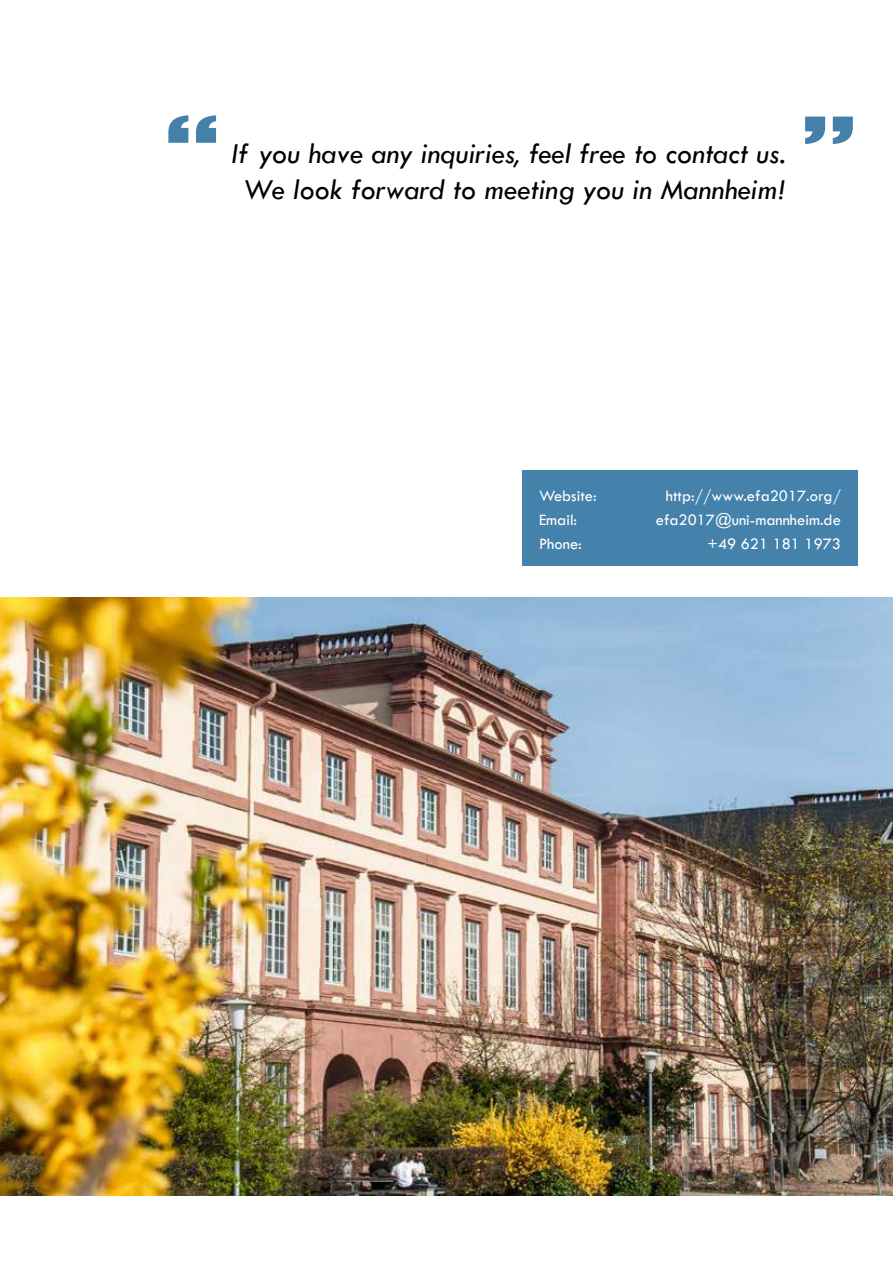
<style>
.page{position:relative;width:893px;height:1263px;background:#fff}
.page>*{position:absolute;margin:0;border:0;box-sizing:border-box;transform-origin:0 0}
.t1{font:120px "Playbill";color:#4480aa;scale:2 1}
.t2{font:italic 30px/36px "Tw Cen";color:#000;text-align:center}
.t3{font:16.5px "Tw Cen";color:#fff}
</style>
<div class="page">
<img style="left:0;top:597px;width:893px;height:598px">
<div style="left:522px;top:470px;width:336px;height:96px;background:#4481ab"></div>
<h1 class="t1" style="left:159px;top:97px;width:34px">“</h1>
<h1 class="t1" style="left:796px;top:97px;width:34px">”</h1>
<h2 class="t2" style="left:230px;top:135px;width:557px">If you have any inquiries, feel free to contact us.<br>We look forward to meeting you in Mannheim!</h2>
<p class="t3" style="left:539px;top:486px;width:59px">Website:</p>
<p class="t3" style="left:666px;top:486px;width:177px">http://www.efa2017.org/</p>
<p class="t3" style="left:539px;top:510px;width:40px">Email:</p>
<p class="t3" style="left:656px;top:510px;width:187px">efa2017@uni-mannheim.de</p>
<p class="t3" style="left:539px;top:534px;width:44px">Phone:</p>
<p class="t3" style="left:707px;top:534px;width:135px">+49 621 181 1973</p>
</div>
